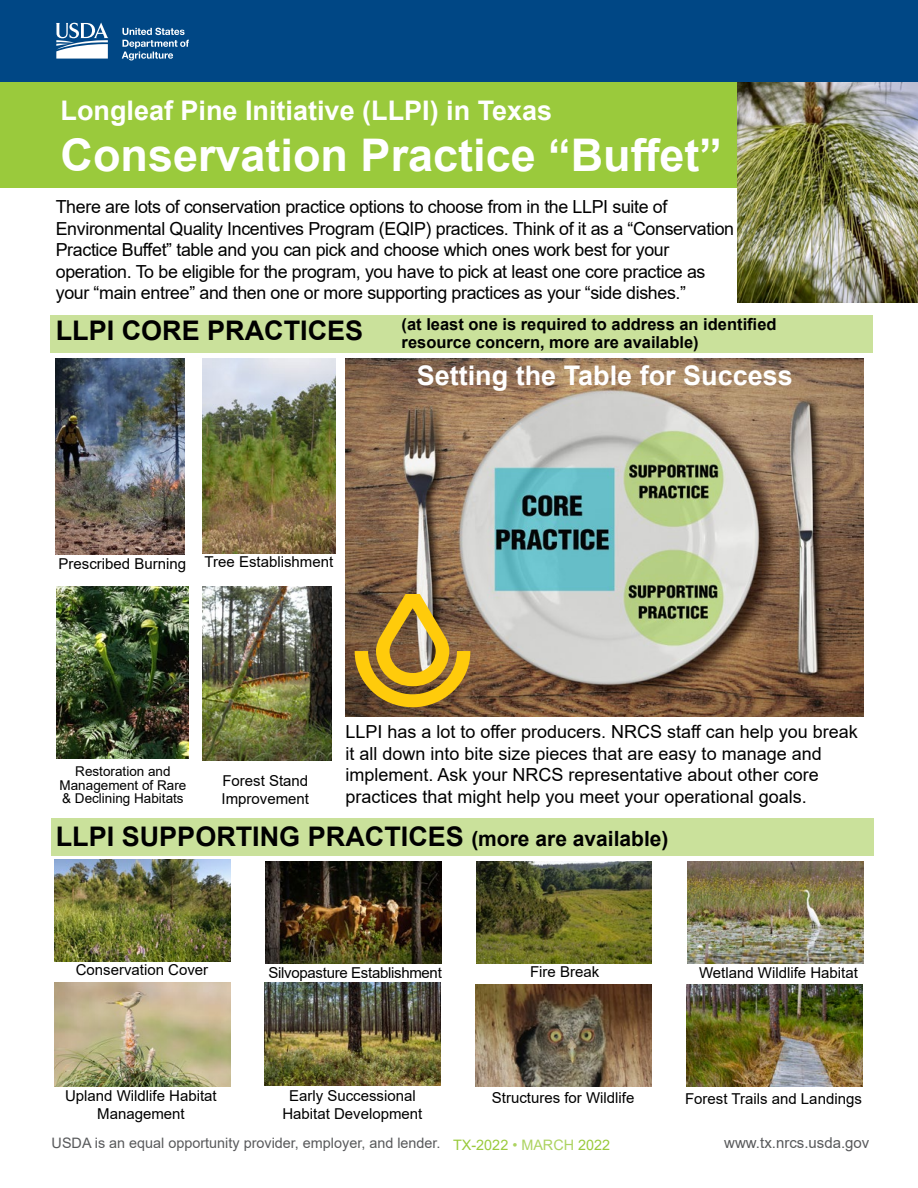
<style>
.page{position:relative;width:918px;height:1188px;background:#fff}
.page>*{position:absolute;margin:0;border:0;box-sizing:border-box;transform-origin:0 0}
.t1{font:700 45px "Arial";color:#fff}
.t2{font:700 27px "Arial";color:#fff}
.t3{font:700 27px "Arial";color:#000}
.t4{font:18px/21.6px "Arial";letter-spacing:-.02em;color:#000}
.t5{font:18px/21.6px "Arial";color:#000}
.t6{font:700 16.5px/18px "Arial";color:#000}
.t7{font:15px/18px "Arial";color:#000;text-align:center}
.t8{font:15px "Arial";letter-spacing:-.02em;color:#000}
.t9{font:15px "Arial";color:#58595b}
.t10{font:14.4px "Arial";color:#58595b}
.t11{font:13.5px/13.5px "Arial";color:#000;text-align:center}
.s1{font-size:21px}
.s2{color:#9aca3c}
.s3{color:#add361}
</style>
<div class="page">
<div style="left:52px;top:818px;width:822px;height:38px;background:#cae19b"></div>
<div style="left:50px;top:315px;width:823px;height:38px;background:#cae19b"></div>
<div style="left:0;top:0;width:918px;height:82px;background:#004785"></div>
<svg style="left:56px;top:23px;width:53px;height:36px"></svg>
<svg style="left:122px;top:28px;width:67px;height:32px"></svg>
<div style="left:0;top:82px;width:738px;height:105px;background:#9aca3c"></div>
<img style="left:345px;top:358px;width:519px;height:359px">
<img style="left:55px;top:358px;width:130px;height:196px">
<img style="left:202px;top:358px;width:134px;height:196px">
<img style="left:57px;top:587px;width:132px;height:172px">
<img style="left:202px;top:587px;width:130px;height:173px">
<svg style="left:355px;top:594px;width:115px;height:113px;background:#a9852f"></svg>
<img style="left:54px;top:859px;width:176px;height:103px">
<img style="left:266px;top:861px;width:176px;height:103px">
<img style="left:477px;top:861px;width:174px;height:103px">
<img style="left:687px;top:861px;width:177px;height:103px">
<img style="left:738px;top:82px;width:180px;height:220px">
<img style="left:55px;top:982px;width:175px;height:105px">
<img style="left:265px;top:983px;width:176px;height:102px">
<img style="left:475px;top:984px;width:176px;height:103px">
<img style="left:686px;top:984px;width:176px;height:103px">
<h2 class="t2" style="left:61px;top:92px;width:493px">Longleaf Pine Initiative (LLPI) in Texas</h2>
<h1 class="t1" style="left:61px;top:124px;width:663px">Conservation Practice “Buffet”</h1>
<p class="t4" style="left:56px;top:196px;width:680px">There are lots of conservation practice options to choose from in the LLPI suite of Environmental Quality Incentives Program (EQIP) practices. Think of it as a “Conservation Practice Buffet” table and you can pick and choose which ones work best for your operation. To be eligible for the program, you have to pick at least one core practice as your “main entree” and then one or more supporting practices as your “side dishes.”</p>
<h2 class="t3" style="left:56px;top:312px;width:309px">LLPI CORE PRACTICES</h2>
<p class="t6" style="left:402px;top:315px;width:377px">(at least one is required to address an identified resource concern, more are available)</p>
<p class="t7" style="left:59px;top:554px;width:276px">Prescribed Burning Tree Establishment</p>
<h2 class="t2" style="left:417px;top:356px;width:378px">Setting the Table for Success</h2>
<p class="t5" style="left:345px;top:721px;width:514px">LLPI has a lot to offer producers. NRCS staff can help you break it all down into bite size pieces that are easy to manage and implement. Ask your NRCS representative about other core practices that might help you meet your operational goals.</p>
<p class="t11" style="left:60px;top:764px;width:128px">Restoration and<br>Management of Rare &amp; Declining Habitats</p>
<p class="t7" style="left:222px;top:771px;width:89px;text-align:left">Forest Stand<br>Improvement</p>
<h2 class="t3" style="left:56px;top:817px;width:614px">LLPI SUPPORTING PRACTICES <span class="s1">(more are available)</span></h2>
<p class="t7" style="left:76px;top:960px;width:134px">Conservation Cover</p>
<p class="t8" style="left:269px;top:963px;width:175px">Silvopasture Establishment</p>
<p class="t7" style="left:530px;top:963px;width:71px">Fire Break</p>
<p class="t7" style="left:699px;top:964px;width:160px">Wetland Wildlife Habitat</p>
<p class="t7" style="left:65px;top:1086px;width:153px">Upland Wildlife Habitat<br>Management</p>
<p class="t7" style="left:282px;top:1086px;width:142px">Early Successional<br>Habitat Development</p>
<p class="t7" style="left:492px;top:1088px;width:144px">Structures for Wildlife</p>
<p class="t7" style="left:685px;top:1090px;width:178px">Forest Trails and Landings</p>
<p class="t10" style="left:52px;top:1133px;width:560px">USDA is an equal opportunity provider, employer, and lender. <span class="s2">TX-2022</span> <span class="s3">• MARCH</span> <span class="s2">2022</span></p>
<p class="t9" style="left:724px;top:1132px;width:147px">www.tx.nrcs.usda.gov</p>
</div>
